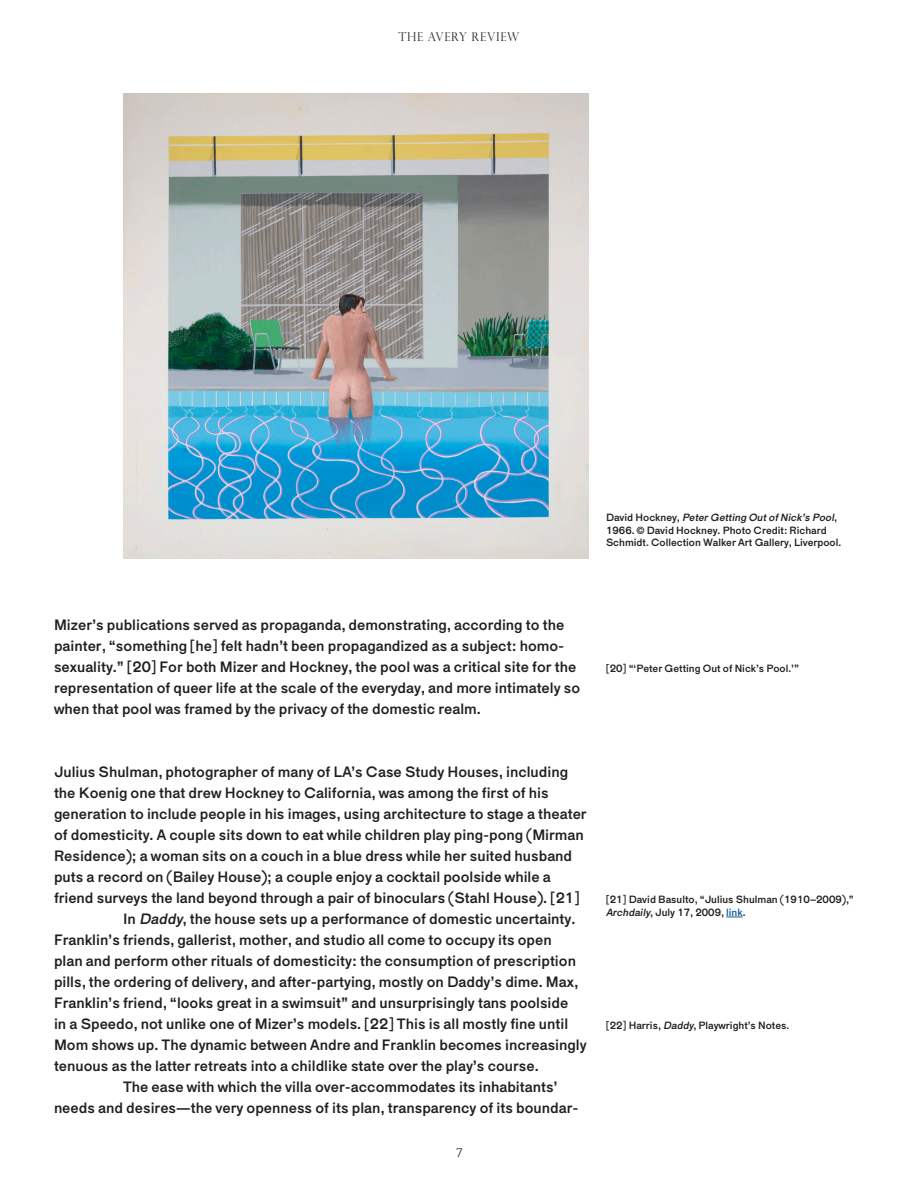
<style>
.page{position:relative;width:918px;height:1188px;background:#fff}
.page>*{position:absolute;margin:0;border:0;box-sizing:border-box;transform-origin:0 0}
.Main_Paragraph{font:15px/21px "Maria Pro";color:#231f20}
.t1{font:300 12px "Perpetua Titling MT Std";letter-spacing:.06em;color:#231f20}
.Footnotes{font:10.5px/12.6px "Maria Pro";color:#231f20}
.Captions{font:10.5px/12.6px "Maria Pro";color:#231f20}
.s1{font-style:italic}
.s2{color:#175d9e}
</style>
<div class="page">
<svg style="left:726px;top:917px;width:17px;height:1px"></svg>
<img style="left:123px;top:94px;width:465px;height:465px">
<p class="t1" style="left:399px;top:30px;width:122px">THE AVERY REVIEW</p>
<p class="Captions" style="left:606px;top:511px;width:237px">D av i d H o c k n e y , <span class="s1">PeterGetting OutofNick’s Pool</span>,<br>1966. © David Hockney. Photo Credit: Richard<br>Schmidt. Collection Walker Art Gallery, Liverpool.</p>
<p class="Main_Paragraph" style="left:54px;top:615px;width:528px">Mizer’s publications served as propaganda, demonstrating, according to the painter, “something [he] felt hadn’t been propagandized as a subject: homo&shy;sexuality.” [20] For both Mizer and Hockney, the pool was a critical site for the representation of queer life at the scale of the everyday, and more intimately so when that pool was framed by the privacy of the domestic realm.</p>
<p class="Footnotes" style="left:606px;top:662px;width:195px">[20] “‘Peter Getting Out of Nick’s Pool.’”</p>
<p class="Main_Paragraph" style="left:54px;top:762px;width:534px">Julius Shulman, photographer of many of LA’s Case Study Houses, including the Koenig one that drew Hockney to California, was among the first of his generation to include people in his images, using architecture to stage a theater of domesticity. A couple sits down to eat while children play ping-pong (Mirman Residence); a woman sits on a couch in a blue dress while her suited husband puts a record on (Bailey House); a couple enjoy a cocktail poolside while a friend surveys the land beyond through a pair of binoculars (Stahl House). [21]</p>
<p class="Main_Paragraph" style="left:54px;top:909px;width:534px;text-indent:69px">In <span class="s1">Daddy</span>, the house sets up a performance of domestic uncertainty.<br>Franklin’s friends, gallerist, mother, and studio all come to occupy its open<br>plan and perform other rituals of domesticity: the consumption of prescription pills, the ordering of delivery, and after-partying, mostly on Daddy’s dime. Max, Franklin’s friend, “looks great in a swimsuit” and unsurprisingly tans poolside<br>in a Speedo, not unlike one of Mizer’s models. [22] This is all mostly fine until Mom shows up. The dynamic between Andre and Franklin becomes increasingly tenuous as the latter retreats into a childlike state over the play’s course.</p>
<p class="Main_Paragraph" style="left:54px;top:1077px;width:526px;text-indent:69px">The ease with which the villa over-accommodates its inhabitants’ needs and desires—the very openness of its plan, transparency of its boundar-</p>
<p class="t1" style="left:456px;top:1146px;width:8px">7</p>
<p class="Footnotes" style="left:606px;top:893px;width:249px">[21] David Basulto, “Julius Shulman (1910–2009),”<br><span class="s1">Archdaily</span>, July 17, 2009, <span class="s2">link</span>.</p>
<p class="Footnotes" style="left:606px;top:1019px;width:185px">[22] Harris, <span class="s1">Daddy</span>, Playwright’s Notes.</p>
</div>
